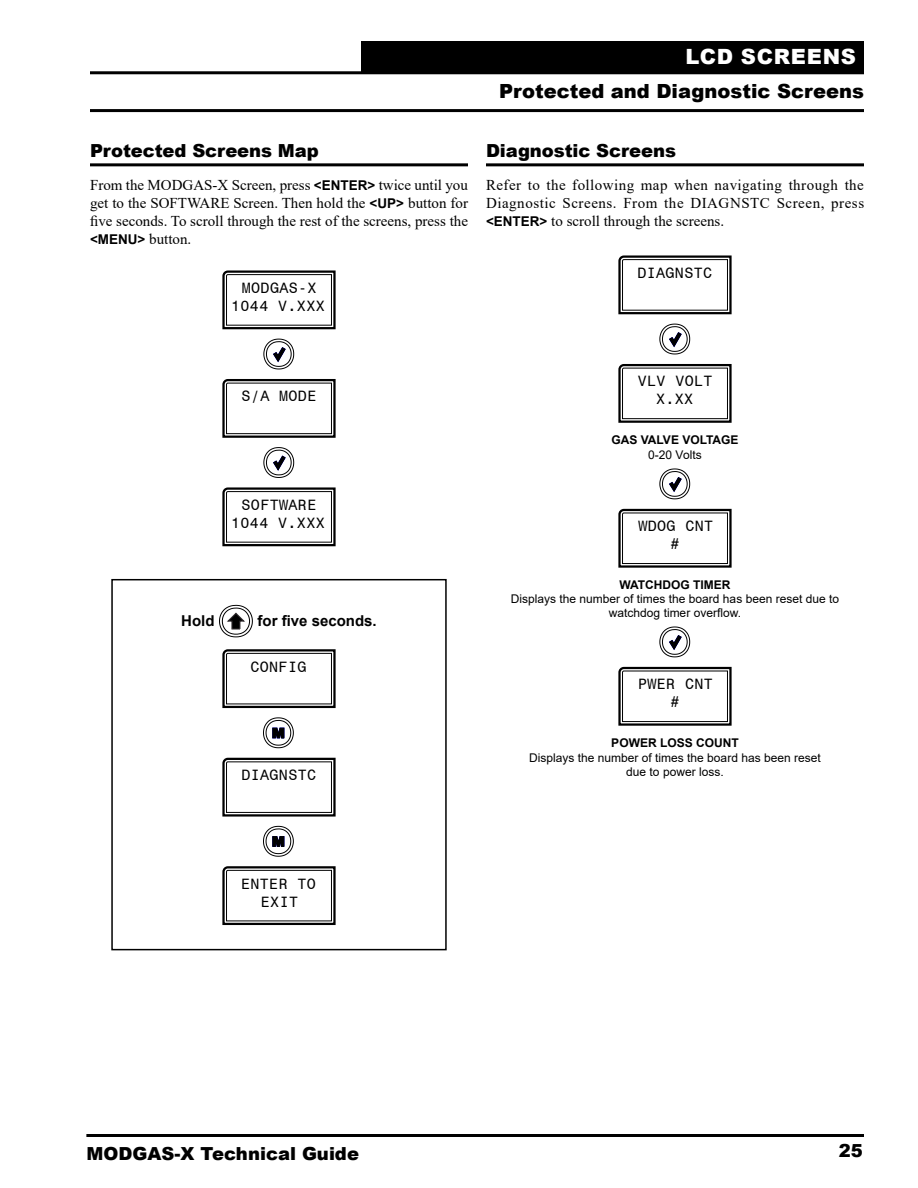
<style>
.page{position:relative;width:918px;height:1188px;background:#fff}
.page>*{position:absolute;margin:0;border:0;box-sizing:border-box;transform-origin:0 0}
.Head1{font:900 21px "Arial";letter-spacing:.035em;color:#fff}
.Head2{font:900 19.5px "Arial";color:#000}
.Head3{font:900 18px "Arial";letter-spacing:-.005em;color:#000}
.Body_Text{font:15px/18px "Times New Roman";color:#000;text-align:justify}
.sz_screen{font:15px/18px "Monospace 821 BT";letter-spacing:.025em;color:#000;text-align:center}
.Screen_Body{font:700 15px "Arial";color:#000}
.Screen_Body-2{font:12px/14.4px "Arial";color:#000;text-align:center}
.Screen_Head{font:700 12px "Arial";color:#000}
.s1{font-family:"Arial";font-weight:700;font-size:13.5px}
</style>
<div class="page">
<hr style="left:86px;top:1134px;width:778px;height:3px;background:#000">
<div style="left:362px;top:42px;width:502px;height:32px;background:#000"></div>
<svg style="left:222px;top:270px;width:114px;height:60px"></svg>
<svg style="left:264px;top:339px;width:30px;height:30px"></svg>
<svg style="left:222px;top:379px;width:114px;height:59px"></svg>
<svg style="left:264px;top:447px;width:30px;height:31px"></svg>
<svg style="left:222px;top:487px;width:114px;height:60px"></svg>
<svg style="left:219px;top:605px;width:34px;height:33px"></svg>
<svg style="left:222px;top:649px;width:114px;height:60px"></svg>
<svg style="left:263px;top:718px;width:31px;height:30px"></svg>
<svg style="left:222px;top:757px;width:114px;height:60px"></svg>
<svg style="left:263px;top:826px;width:31px;height:31px"></svg>
<svg style="left:222px;top:866px;width:114px;height:59px"></svg>
<div style="left:111px;top:579px;width:336px;height:371px;border:2px solid #000"></div>
<hr style="left:90px;top:163px;width:378px;height:3px;background:#000">
<hr style="left:486px;top:163px;width:378px;height:3px;background:#000">
<svg style="left:618px;top:255px;width:114px;height:60px"></svg>
<svg style="left:660px;top:324px;width:30px;height:30px"></svg>
<svg style="left:618px;top:364px;width:114px;height:59px"></svg>
<svg style="left:660px;top:469px;width:30px;height:30px"></svg>
<svg style="left:618px;top:508px;width:114px;height:60px"></svg>
<svg style="left:660px;top:627px;width:30px;height:30px"></svg>
<svg style="left:618px;top:666px;width:114px;height:60px"></svg>
<hr style="left:90px;top:71px;width:774px;height:3px;background:#000">
<hr style="left:90px;top:109px;width:774px;height:3px;background:#000">
<p class="Head3" style="left:90px;top:137px;width:230px">Protected Screens Map</p>
<p class="Body_Text" style="left:90px;top:175px;width:380px">From the MODGAS-X Screen, press <span class="s1">&lt;ENTER&gt;</span> twice until you get to the SOFTWARE Screen. Then hold the <span class="s1">&lt;UP&gt;</span> button for five seconds. To scroll through the rest of the screens, press the <span class="s1">&lt;MENU&gt;</span> button.</p>
<p class="sz_screen" style="left:231px;top:279px;width:95px">MODGAS-X<br>1044 V.XXX</p>
<p class="Head1" style="left:685px;top:42px;width:172px">LCD SCREENS</p>
<p class="Head2" style="left:499px;top:77px;width:366px">Protected and Diagnostic Screens</p>
<p class="Head3" style="left:486px;top:137px;width:192px">Diagnostic Screens</p>
<p class="Body_Text" style="left:486px;top:175px;width:380px">Refer to the following map when navigating through the Diagnostic Screens. From the DIAGNSTC Screen, press <span class="s1">&lt;ENTER&gt;</span> to scroll through the screens.</p>
<p class="sz_screen" style="left:637px;top:264px;width:76px">DIAGNSTC</p>
<p class="sz_screen" style="left:242px;top:387px;width:76px">S/A MODE</p>
<p class="sz_screen" style="left:242px;top:496px;width:76px">SOFTWARE</p>
<p class="sz_screen" style="left:231px;top:514px;width:95px">1044 V.XXX</p>
<p class="Screen_Body" style="left:181px;top:610px;width:35px">Hold</p>
<p class="Screen_Body" style="left:258px;top:610px;width:121px">for five seconds.</p>
<p class="sz_screen" style="left:250px;top:657px;width:58px">CONFIG</p>
<p class="sz_screen" style="left:241px;top:766px;width:76px">DIAGNSTC</p>
<p class="sz_screen" style="left:638px;top:372px;width:76px">VLV VOLT<br>X.XX</p>
<p class="Screen_Head" style="left:611px;top:432px;width:129px">GAS VALVE VOLTAGE</p>
<p class="Screen_Body-2" style="left:648px;top:447px;width:55px">0-20 Volts</p>
<p class="sz_screen" style="left:638px;top:517px;width:76px">WDOG CNT #</p>
<p class="Screen_Head" style="left:619px;top:576px;width:113px">WATCHDOG TIMER</p>
<p class="Screen_Body-2" style="left:511px;top:591px;width:330px">Displays the number of times the board has been reset due to watchdog timer overflow.</p>
<p class="sz_screen" style="left:638px;top:675px;width:76px">PWER CNT #</p>
<p class="Screen_Head" style="left:611px;top:735px;width:129px">POWER LOSS COUNT</p>
<p class="Screen_Body-2" style="left:529px;top:750px;width:293px">Displays the number of times the board has been reset due to power loss.</p>
<p class="sz_screen" style="left:241px;top:874px;width:76px">ENTER TO</p>
<p class="sz_screen" style="left:261px;top:892px;width:39px">EXIT</p>
<p class="Head3" style="left:86px;top:1141px;width:274px">MODGAS-X Technical Guide</p>
<p class="Head3" style="left:839px;top:1138px;width:26px">25</p>
</div>
